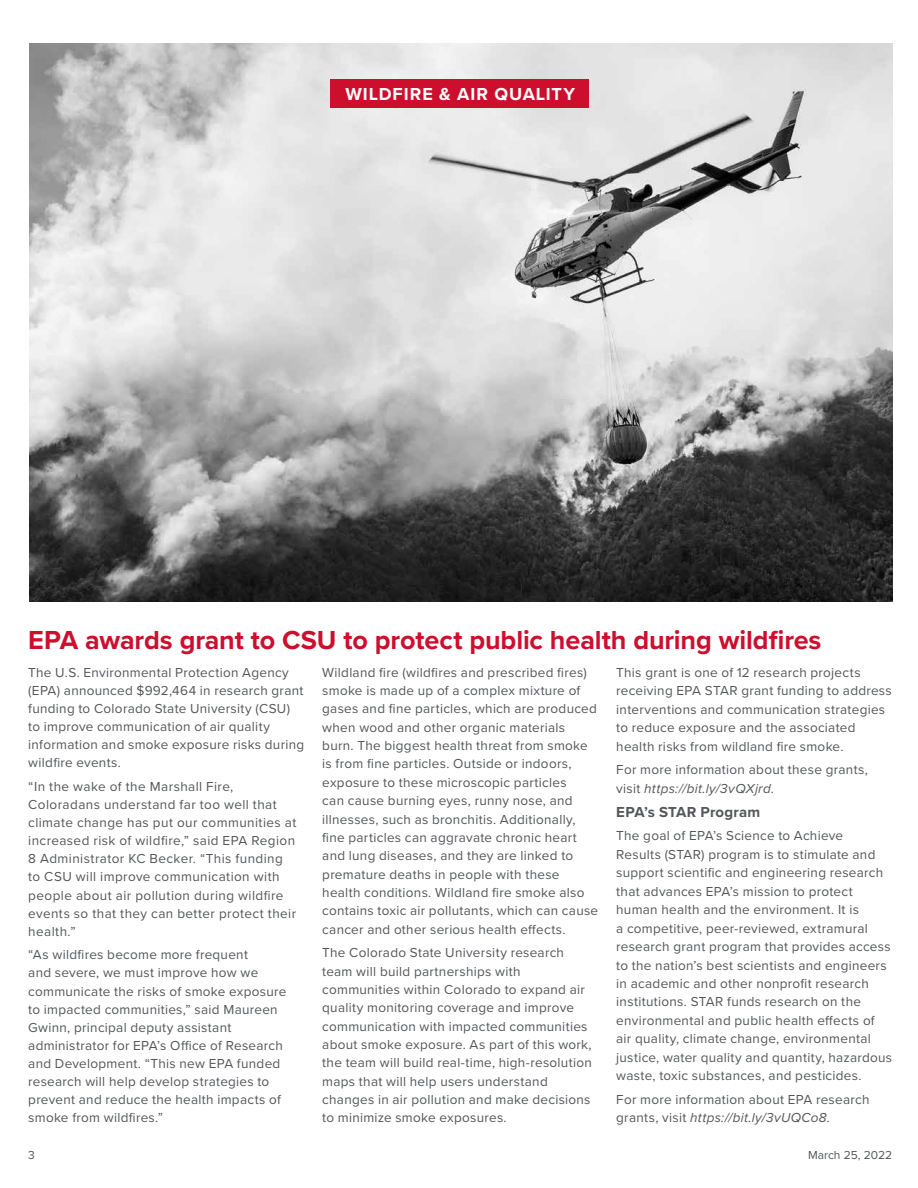
<style>
.page{position:relative;width:918px;height:1188px;background:#fff}
.page>*{position:absolute;margin:0;border:0;box-sizing:border-box;transform-origin:0 0}
.t1{font:700 27px "Proxima Nova";letter-spacing:-.005em;color:#ce0e2d}
.t2{font:700 18px "Proxima Nova";letter-spacing:.055em;color:#fff}
.t3{font:700 15px "Proxima Nova";letter-spacing:.01em;color:#54565a}
.t4{font:13.5px/18.3px "Proxima Nova";letter-spacing:.02em;color:#54565a}
.t5{font:12px "Proxima Nova";color:#54565a}
.s1{font-style:italic}
</style>
<div class="page">
<img style="left:30px;top:43px;width:862px;height:559px">
<div style="left:331px;top:80px;width:258px;height:28px;background:#ce0e2d"></div>
<h2 class="t2" style="left:345px;top:81px;width:231px">WILDFIRE &amp; AIR QUALITY</h2>
<h1 class="t1" style="left:28px;top:620px;width:795px">EPA awards grant to CSU to protect public health during wildfires</h1>
<p class="t4" style="left:28px;top:663px;width:278px">The U.S. Environmental Protection Agency (EPA) announced $992,464 in research grant funding to Colorado State University (CSU) to improve communication of air quality information and smoke exposure risks during wildfire events.</p>
<p class="t4" style="left:28px;top:777px;width:270px">“In the wake of the Marshall Fire, Coloradans understand far too well that climate change has put our communities at increased risk of wildfire,” said EPA Region 8 Administrator KC Becker. “This funding to CSU will improve communication with people about air pollution during wildfire events so that they can better protect their health.”</p>
<p class="t4" style="left:28px;top:945px;width:260px">“As wildfires become more frequent<br>and severe, we must improve how we communicate the risks of smoke exposure to impacted communities,” said Maureen Gwinn, principal deputy assistant administrator for EPA’s Office of Research and Development. “This new EPA funded research will help develop strategies to prevent and reduce the health impacts of smoke from wildfires.”</p>
<p class="t4" style="left:322px;top:663px;width:277px">Wildland fire (wildfires and prescribed fires) smoke is made up of a complex mixture of gases and fine particles, which are produced when wood and other organic materials burn. The biggest health threat from smoke is from fine particles. Outside or indoors, exposure to these microscopic particles<br>can cause burning eyes, runny nose, and illnesses, such as bronchitis. Additionally, fine particles can aggravate chronic heart and lung diseases, and they are linked to premature deaths in people with these health conditions. Wildland fire smoke also contains toxic air pollutants, which can cause cancer and other serious health effects.</p>
<p class="t4" style="left:322px;top:943px;width:271px">The Colorado State University research team will build partnerships with communities within Colorado to expand air quality monitoring coverage and improve communication with impacted communities about smoke exposure. As part of this work, the team will build real-time, high-resolution maps that will help users understand changes in air pollution and make decisions to minimize smoke exposures.</p>
<p class="t4" style="left:616px;top:663px;width:277px">This grant is one of 12 research projects receiving EPA STAR grant funding to address interventions and communication strategies to reduce exposure and the associated health risks from wildland fire smoke.</p>
<p class="t4" style="left:616px;top:760px;width:253px">For more information about these grants, visit <span class="s1">https://bit.ly/3vQXjrd</span>.</p>
<p class="t3" style="left:616px;top:800px;width:145px">EPA’s STAR Program</p>
<p class="t4" style="left:616px;top:826px;width:277px">The goal of EPA’s Science to Achieve<br>Results (STAR) program is to stimulate and support scientific and engineering research that advances EPA’s mission to protect human health and the environment. It is<br>a competitive, peer-reviewed, extramural research grant program that provides access to the nation’s best scientists and engineers in academic and other nonprofit research institutions. STAR funds research on the environmental and public health effects of air quality, climate change, environmental justice, water quality and quantity, hazardous waste, toxic substances, and pesticides.</p>
<p class="t4" style="left:616px;top:1090px;width:255px">For more information about EPA research grants, visit <span class="s1">https://bit.ly/3vUQCo8.</span></p>
<p class="t5" style="left:28px;top:1146px;width:8px">3</p>
<p class="t5" style="left:808px;top:1146px;width:86px">March 25, 2022</p>
</div>
